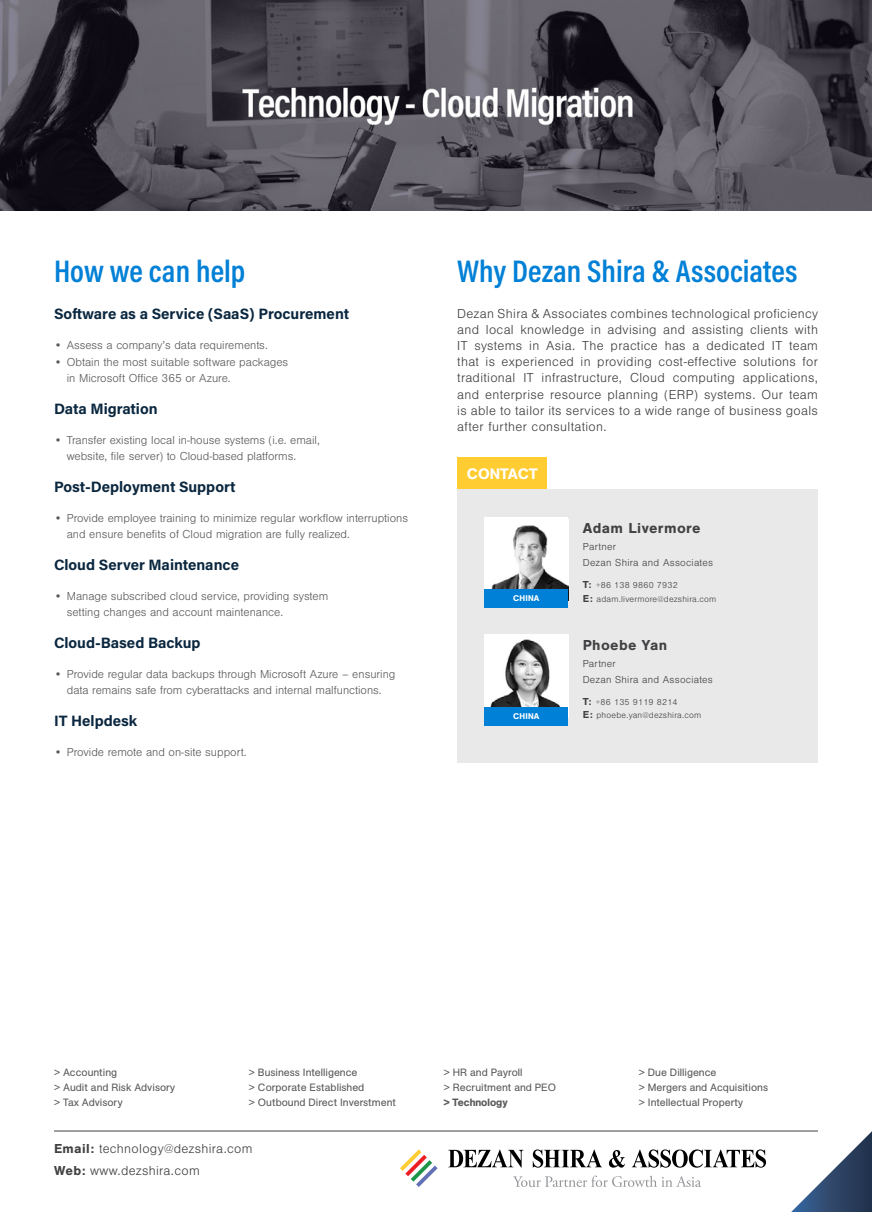
<style>
.page{position:relative;width:872px;height:1212px;background:#fff}
.page>*{position:absolute;margin:0;border:0;box-sizing:border-box;transform-origin:0 0}
.t1{font:600 31.5px "Acumin Pro Cond";color:#0080d6}
.t2{font:700 15px "Acumin Pro";color:#0a273f}
.t3{font:700 15px "Nimbus San";letter-spacing:.025em;color:#414042}
.t4{font:500 15px "Unlimited Sans";color:#fff}
.t5{font:300 13.5px/16.2px "Nimbus San";letter-spacing:.025em;color:#414042}
.t6{font:300 12px/16.5px "Nimbus San";color:#58595b}
.t7{font:10.5px/15px "Unlimited Sans";color:#58595b}
.t8{font:300 10.5px/16.5px "Nimbus San";letter-spacing:.025em;color:#414042}
.t9{font:500 10.5px "Unlimited Sans";color:#58595b}
.t10{font:300 9px "Nimbus San";letter-spacing:.025em;color:#414042}
.t11{font:500 8.25px "Unlimited Sans";letter-spacing:.025em;color:#fff}
.s1{font-weight:700;font-size:10.5px}
.s2{font-weight:700}
</style>
<div class="page">
<svg style="left:791px;top:1131px;width:81px;height:81px"></svg>
<svg style="left:448px;top:1149px;width:75px;height:18px"></svg>
<svg style="left:533px;top:1149px;width:69px;height:18px"></svg>
<svg style="left:609px;top:1150px;width:16px;height:17px"></svg>
<svg style="left:632px;top:1149px;width:134px;height:19px"></svg>
<svg style="left:400px;top:1149px;width:37px;height:38px"></svg>
<svg style="left:513px;top:1175px;width:188px;height:12px"></svg>
<hr style="left:54px;top:1131px;width:764px;height:1px;background:#414042">
<div style="left:457px;top:489px;width:361px;height:273px;background:#e9e9ea"></div>
<div style="left:458px;top:458px;width:89px;height:31px;background:#ffcc31"></div>
<img style="left:484px;top:635px;width:84px;height:72px">
<div style="left:484px;top:707px;width:84px;height:18px;background:#0080d6"></div>
<div style="left:484px;top:517px;width:84px;height:83px;background:#fff"></div>
<img style="left:491px;top:525px;width:77px;height:64px">
<div style="left:484px;top:589px;width:84px;height:18px;background:#0080d6"></div>
<img style="left:0;top:0;width:872px;height:211px">
<h1 class="t1" style="left:54px;top:250px;width:193px">How we can help</h1>
<p class="t2" style="left:54px;top:304px;width:297px">Software as a Service (SaaS) Procurement</p>
<p class="t6" style="left:54px;top:337px;width:215px">• Assess a company’s data requirements.</p>
<p class="t6" style="left:67px;top:354px;width:223px;text-indent:-13px">• Obtain the most suitable software packages in Microsoft Office 365 or Azure.</p>
<p class="t2" style="left:54px;top:398px;width:105px">Data Migration</p>
<p class="t6" style="left:67px;top:432px;width:254px;text-indent:-13px">• Transfer existing local in-house systems (i.e. email, website, file server) to Cloud-based platforms.</p>
<p class="t2" style="left:54px;top:476px;width:183px">Post-Deployment Support</p>
<p class="t6" style="left:67px;top:510px;width:343px;text-indent:-13px">• Provide employee training to minimize regular workflow interruptions and ensure benefits of Cloud migration are fully realized.</p>
<p class="t2" style="left:54px;top:554px;width:187px">Cloud Server Maintenance</p>
<p class="t6" style="left:67px;top:588px;width:263px;text-indent:-13px">• Manage subscribed cloud service, providing system setting changes and account maintenance.</p>
<p class="t2" style="left:54px;top:632px;width:148px">Cloud-Based Backup</p>
<p class="t6" style="left:54px;top:666px;width:343px;text-align:center">• Provide regular data backups through Microsoft Azure – ensuring data remains safe from cyberattacks and internal malfunctions.</p>
<p class="t2" style="left:54px;top:710px;width:85px">IT Helpdesk</p>
<p class="t6" style="left:54px;top:744px;width:194px">• Provide remote and on-site support.</p>
<h1 class="t1" style="left:457px;top:250px;width:342px">Why Dezan Shira &amp; Associates</h1>
<p class="t5" style="left:457px;top:305px;width:362px;text-align:justify">Dezan Shira &amp; Associates combines technological proficiency and local knowledge in advising and assisting clients with IT systems in Asia. The practice has a dedicated IT team that is experienced in providing cost-effective solutions for traditional IT infrastructure, Cloud computing applications, and enterprise resource planning (ERP) systems. Our team is able to tailor its services to a wide range of business goals after further consultation.</p>
<p class="t4" style="left:467px;top:463px;width:72px">CONTACT</p>
<p class="t3" style="left:583px;top:520px;width:119px">Adam Livermore</p>
<p class="t8" style="left:583px;top:538px;width:132px">Partner<br>Dezan Shira and Associates</p>
<p class="t10" style="left:583px;top:580px;width:96px"><span class="s1">T:</span> +86 138 9860 7932</p>
<p class="t11" style="left:513px;top:592px;width:28px">CHINA</p>
<p class="t10" style="left:583px;top:594px;width:135px"><span class="s1">E:</span> adam.livermore@dezshira.com</p>
<p class="t3" style="left:582px;top:637px;width:86px">Phoebe Yan</p>
<p class="t8" style="left:582px;top:655px;width:132px">Partner<br>Dezan Shira and Associates</p>
<p class="t10" style="left:582px;top:697px;width:96px"><span class="s1">T:</span> +86 135 9119 8214</p>
<p class="t11" style="left:513px;top:710px;width:28px">CHINA</p>
<p class="t10" style="left:582px;top:710px;width:120px"><span class="s1">E:</span> phoebe.yan@dezshira.com</p>
<p class="t7" style="left:54px;top:1065px;width:123px">&gt; Accounting<br>&gt; Audit and Risk Advisory &gt; Tax Advisory</p>
<p class="t7" style="left:249px;top:1065px;width:149px">&gt; Business Intelligence<br>&gt; Corporate Established<br>&gt; Outbound Direct Inverstment</p>
<p class="t7" style="left:444px;top:1065px;width:114px">&gt; HR and Payroll<br>&gt; Recruitment and PEO</p>
<p class="t9" style="left:444px;top:1095px;width:65px">&gt; Technology</p>
<p class="t5" style="left:54px;top:1138px;width:200px;line-height:21.6px"><span class="s2">Email:</span> technology@dezshira.com<br><span class="s2">Web:</span> www.dezshira.com</p>
<p class="t7" style="left:639px;top:1065px;width:131px">&gt; Due Dilligence<br>&gt; Mergers and Acquisitions &gt; Intellectual Property</p>
</div>
